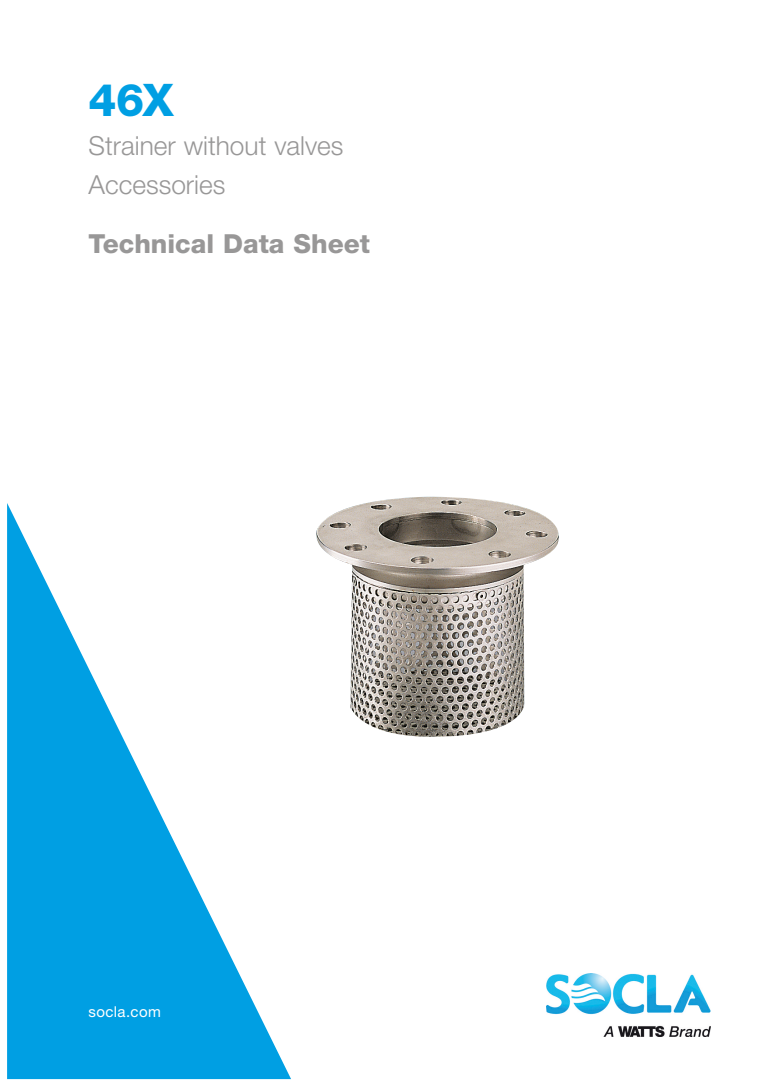
<style>
.page{position:relative;width:780px;height:1088px;background:#fff}
.page>*{position:absolute;margin:0;border:0;box-sizing:border-box;transform-origin:0 0}
.Headline_1__color_va{font:800 45px "Helvetica Neue LT Std";color:#009fe3}
.t1{font:300 26.25px/38.8px "Helvetica Neue LT Std";color:#989797}
.t2{font:800 26.25px "Helvetica Neue LT Std";color:#989797}
.t3{font:15px "Helvetica Neue LT Std";letter-spacing:.025em;color:#fff}
</style>
<div class="page">
<img style="left:546px;top:974px;width:164px;height:62px">
<svg style="left:7px;top:503px;width:284px;height:576px"></svg>
<img style="left:316px;top:497px;width:243px;height:240px">
<p class="Headline_1__color_va" style="left:89px;top:73px;width:87px">46X</p>
<p class="t1" style="left:89px;top:126px;width:256px">Strainer without valves<br>Accessories</p>
<p class="t2" style="left:89px;top:228px;width:283px">Technical Data Sheet</p>
<p class="t3" style="left:89px;top:1003px;width:74px">socla.com</p>
</div>
